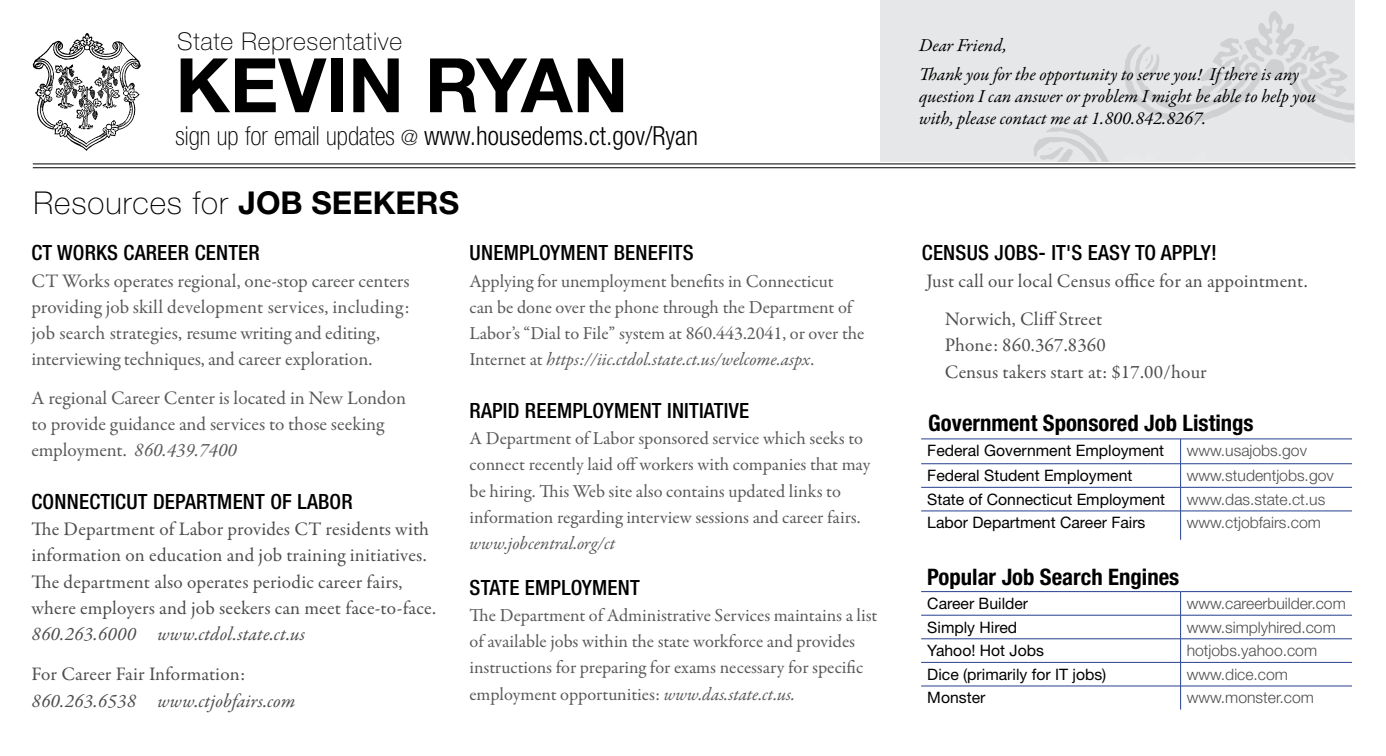
<style>
.page{position:relative;width:1386px;height:756px;background:#fff}
.page>*{position:absolute;margin:0;border:0;box-sizing:border-box;transform-origin:0 0}
.t1{font:700 75.25px "Helvetica Neue LT Std";color:#000}
.t2{font:100 31.5px "Helvetica Neue LT Std";letter-spacing:.03em;color:#000}
.t3{font:300 condensed 26.25px "Helvetica Neue LT Std";color:#000}
.t4{font:100 24.5px "Helvetica Neue LT Std";letter-spacing:.03em;color:#000}
.t5{font:700 condensed 22.75px "Helvetica Neue LT Std";color:#000}
.t6{font:500 condensed 21px "Helvetica Neue LT Std";letter-spacing:.01em;color:#000}
.t7{font:19.25px/26.2px "Garamond Premr Pro";letter-spacing:.005em;color:#4d4d4f}
.t8{font:19.25px/26.2px "Garamond Premr Pro";letter-spacing:-.005em;color:#58595b}
.t9{font:italic 19.25px "Garamond Premr Pro";letter-spacing:.01em;color:#4d4d4f}
.t10{font:18.38px/26.2px "Garamond Premr Pro";letter-spacing:-.005em;color:#58595b}
.t11{font:italic 18.38px/29.1px "Garamond Premr Pro";color:#000}
.t12{font:italic 18.38px "Garamond Premr Pro";letter-spacing:-.005em;color:#58595b}
.t13{font:15.75px "Helvetica Neue LT Std";color:#000}
.t14{font:300 15.75px "Helvetica Neue LT Std";color:#4d4d4f}
.s1{font-weight:100}
.s2{font-weight:100;font-size:21px}
.s3{font-weight:700}
.s4{font-style:italic}
</style>
<div class="page">
<svg style="left:33px;top:33px;width:108px;height:118px"></svg>
<hr style="left:33px;top:163px;width:1323px;height:1px;background:#000">
<hr style="left:33px;top:167px;width:1323px;height:1px;background:#000">
<div style="left:880px;top:0;width:475px;height:162px;background:#e6e7e8"></div>
<hr style="left:921px;top:439px;width:260px;height:1px;background:#25408f">
<hr style="left:1181px;top:439px;width:171px;height:1px;background:#25408f">
<hr style="left:921px;top:463px;width:260px;height:1px;background:#25408f">
<hr style="left:1181px;top:463px;width:171px;height:1px;background:#25408f">
<hr style="left:921px;top:487px;width:260px;height:1px;background:#25408f">
<hr style="left:1181px;top:487px;width:171px;height:1px;background:#25408f">
<hr style="left:921px;top:511px;width:260px;height:1px;background:#25408f">
<hr style="left:1181px;top:511px;width:171px;height:1px;background:#25408f">
<svg style="left:1180px;top:439px;width:1px;height:101px"></svg>
<hr style="left:921px;top:591px;width:260px;height:1px;background:#25408f">
<hr style="left:1181px;top:591px;width:171px;height:1px;background:#25408f">
<hr style="left:921px;top:615px;width:260px;height:1px;background:#25408f">
<hr style="left:1181px;top:615px;width:171px;height:1px;background:#25408f">
<hr style="left:921px;top:639px;width:260px;height:1px;background:#25408f">
<hr style="left:1181px;top:639px;width:171px;height:1px;background:#25408f">
<hr style="left:921px;top:662px;width:260px;height:1px;background:#25408f">
<hr style="left:1181px;top:662px;width:171px;height:1px;background:#25408f">
<hr style="left:921px;top:686px;width:260px;height:1px;background:#25408f">
<hr style="left:1181px;top:686px;width:171px;height:1px;background:#25408f">
<svg style="left:1180px;top:592px;width:1px;height:118px"></svg>
<svg style="left:1034px;top:11px;width:320px;height:151px"></svg>
<h3 class="t4" style="left:177px;top:27px;width:227px">State Representative</h3>
<h1 class="t1" style="left:175px;top:39px;width:454px">KEVIN RYAN</h1>
<h3 class="t3" style="left:176px;top:121px;width:524px"><span class="s1">sign up for email updates</span> <span class="s2">@</span> www.housedems.ct.gov/Ryan</h3>
<h2 class="t2" style="left:33px;top:185px;width:404px">Resources for <span class="s3">JOB SEEKERS</span></h2>
<p class="t6" style="left:32px;top:240px;width:230px">CT WORKS CAREER CENTER</p>
<p class="t8" style="left:32px;top:268px;width:380px">CT Works operates regional, one-stop career centers providing job skill development services, including: job search strategies, resume writing and editing, interviewing techniques, and career exploration.</p>
<p class="t8" style="left:32px;top:385px;width:376px">A regional Career Center is located in New London to provide guidance and services to those seeking employment. <span class="s4">860.439.7400</span></p>
<p class="t6" style="left:32px;top:489px;width:323px">CONNECTICUT DEPARTMENT OF LABOR</p>
<p class="t7" style="left:32px;top:516px;width:406px">The Department of Labor provides CT residents with information on education and job training initiatives.<br>The department also operates periodic career fairs, where employers and job seekers can meet face-to-face.</p>
<p class="t9" style="left:32px;top:622px;width:275px">860.263.6000 www.ctdol.state.ct.us</p>
<p class="t7" style="left:32px;top:662px;width:215px">For Career Fair Information:</p>
<p class="t9" style="left:32px;top:688px;width:265px">860.263.6538 www.ctjobfairs.com</p>
<p class="t6" style="left:470px;top:240px;width:226px">UNEMPLOYMENT BENEFITS</p>
<p class="t10" style="left:470px;top:268px;width:396px">Applying for unemployment benefits in Connecticut<br>can be done over the phone through the Department of Labor’s “Dial to File” system at 860.443.2041, or over the Internet at <span class="s4">https://iic.ctdol.state.ct.us/welcome.aspx</span>.</p>
<p class="t6" style="left:470px;top:398px;width:281px">RAPID REEMPLOYMENT INITIATIVE</p>
<p class="t10" style="left:470px;top:426px;width:402px">A Department of Labor sponsored service which seeks to connect recently laid off workers with companies that may be hiring. This Web site also contains updated links to information regarding interview sessions and career fairs.</p>
<p class="t12" style="left:470px;top:532px;width:147px">www.jobcentral.org/ct</p>
<p class="t6" style="left:470px;top:575px;width:172px">STATE EMPLOYMENT</p>
<p class="t10" style="left:470px;top:602px;width:409px">The Department of Administrative Services maintains a list of available jobs within the state workforce and provides instructions for preparing for exams necessary for specific employment opportunities: <span class="s4">www.das.state.ct.us.</span></p>
<p class="t11" style="left:919px;top:32px;width:382px">Dear Friend,<br>Thank you for the opportunity to serve you! If there is any</p>
<p class="t11" style="left:919px;top:86px;width:399px;line-height:22.1px">question I can answer or problem I might be able to help you with, please contact me at 1.800.842.8267.</p>
<p class="t6" style="left:922px;top:240px;width:297px">CENSUS JOBS- IT'S EASY TO APPLY!</p>
<p class="t7" style="left:945px;top:262px;width:364px;line-height:38.5px;text-indent:-19px">Just call our local Census office for an appointment.<br>Norwich, Cliff Street</p>
<p class="t7" style="left:945px;top:333px;width:264px">Phone: 860.367.8360<br>Census takers start at: $17.00/hour</p>
<p class="t5" style="left:928px;top:409px;width:327px">Government Sponsored Job Listings</p>
<p class="t13" style="left:927px;top:441px;width:238px">Federal Government Employment</p>
<p class="t14" style="left:1187px;top:441px;width:122px">www.usajobs.gov</p>
<p class="t13" style="left:927px;top:466px;width:207px">Federal Student Employment</p>
<p class="t14" style="left:1187px;top:466px;width:149px">www.studentjobs.gov</p>
<p class="t13" style="left:927px;top:490px;width:239px">State of Connecticut Employment</p>
<p class="t14" style="left:1187px;top:490px;width:140px">www.das.state.ct.us</p>
<p class="t13" style="left:927px;top:513px;width:220px">Labor Department Career Fairs</p>
<p class="t14" style="left:1187px;top:513px;width:136px">www.ctjobfairs.com</p>
<p class="t5" style="left:927px;top:564px;width:254px">Popular Job Search Engines</p>
<p class="t13" style="left:927px;top:594px;width:102px">Career Builder</p>
<p class="t14" style="left:1187px;top:594px;width:161px">www.careerbuilder.com</p>
<p class="t13" style="left:927px;top:618px;width:91px">Simply Hired</p>
<p class="t14" style="left:1187px;top:617px;width:151px">www.simplyhired.com</p>
<p class="t13" style="left:927px;top:641px;width:118px">Yahoo! Hot Jobs</p>
<p class="t14" style="left:1187px;top:641px;width:132px">hotjobs.yahoo.com</p>
<p class="t13" style="left:927px;top:665px;width:181px">Dice (primarily for IT jobs)</p>
<p class="t14" style="left:1187px;top:665px;width:103px">www.dice.com</p>
<p class="t13" style="left:927px;top:688px;width:60px">Monster</p>
<p class="t14" style="left:1187px;top:688px;width:129px">www.monster.com</p>
</div>
